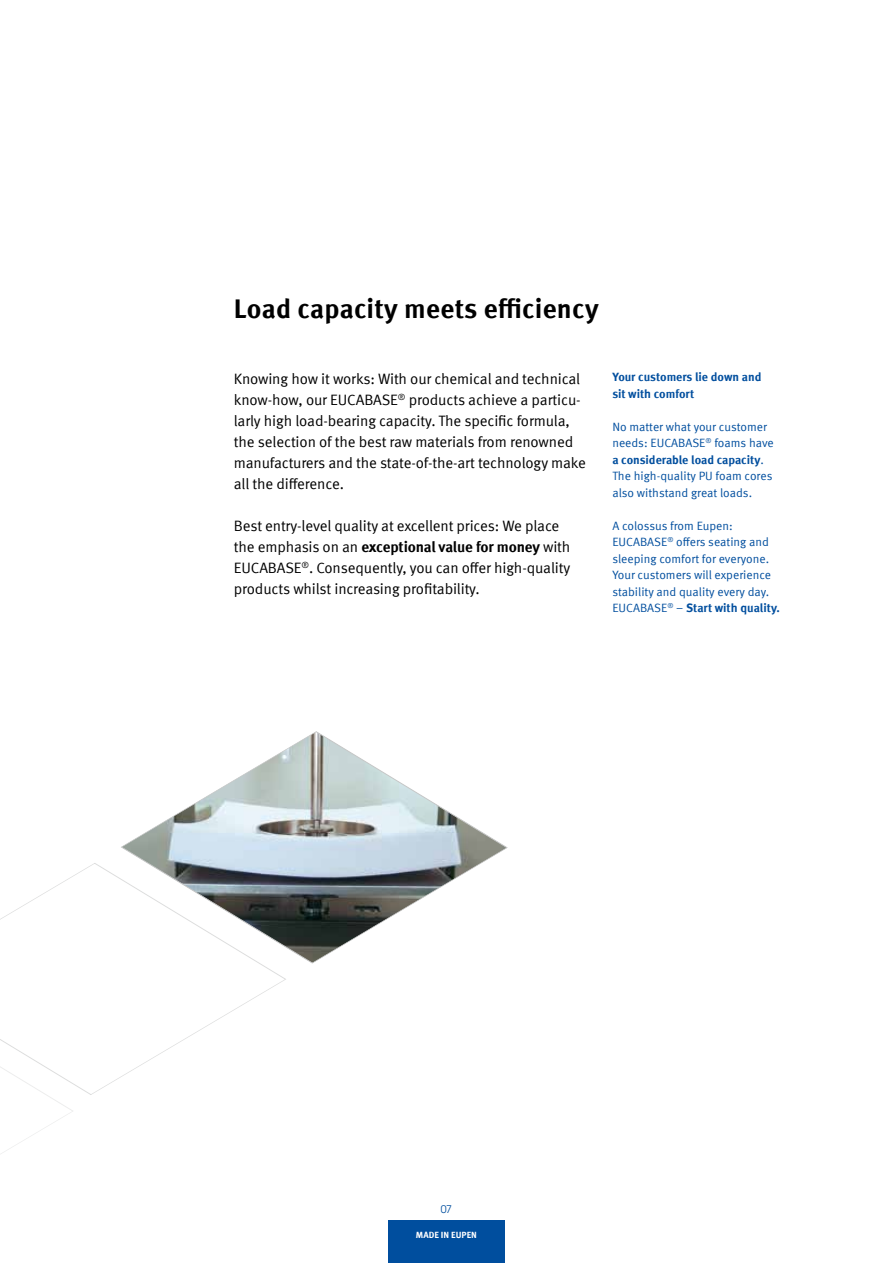
<style>
.page{position:relative;width:893px;height:1263px;background:#fff}
.page>*{position:absolute;margin:0;border:0;box-sizing:border-box;transform-origin:0 0}
.t1{font:700 27px "Meta Offc";letter-spacing:.01em;color:#000}
.t2{font:15px/21px "Meta Offc Norm";letter-spacing:-.01em;color:#000}
.t3{font:700 15px "Meta Offc";letter-spacing:-.01em;color:#000}
.t4{font:12px/16.5px "Meta Offc Norm";color:#004e9e}
.t5{font:700 12px/16.5px "Meta Offc";color:#004e9e}
.t6{font:10.5px "Avant Garde";color:#004e9e}
.t7{font:700 9px "Meta Offc";color:#fff}
.s1{font-family:"Meta Offc Norm";font-weight:400}
</style>
<div class="page">
<svg style="left:121px;top:731px;width:387px;height:182px"></svg>
<svg style="left:0;top:862px;width:397px;height:177px"></svg>
<svg style="left:0;top:994px;width:185px;height:160px"></svg>
<div style="left:388px;top:1220px;width:117px;height:43px;background:#004e9e"></div>
<h1 class="t1" style="left:234px;top:293px;width:366px">Load capacity meets efficiency</h1>
<p class="t2" style="left:234px;top:368px;width:354px">Knowing how it works: With our chemical and technical know-how, our EUCABASE<sup>®</sup> products achieve a particu&shy;larly high load-bearing capacity. The specific formula, the selection of the best raw materials from renowned manufacturers and the state-of-the-art technology make all the difference.</p>
<p class="t2" style="left:234px;top:515px;width:327px">Best entry-level quality at excellent prices: We place</p>
<p class="t3" style="left:234px;top:537px;width:338px"><span class="s1">the emphasis on an</span> exceptional value for money <span class="s1">with</span></p>
<p class="t2" style="left:234px;top:557px;width:338px">EUCABASE<sup>®</sup>. Consequently, you can offer high-quality products whilst increasing profitability.</p>
<p class="t5" style="left:612px;top:369px;width:151px">Your customers lie down and sit with comfort</p>
<p class="t4" style="left:612px;top:419px;width:163px">No matter what your customer needs: EUCABASE<sup>®</sup> foams have</p>
<p class="t5" style="left:612px;top:452px;width:153px">a considerable load capacity<span class="s1">.</span></p>
<p class="t4" style="left:612px;top:468px;width:162px">The high-quality PU foam cores also withstand great loads.</p>
<p class="t4" style="left:612px;top:518px;width:160px">A colossus from Eupen:<br>EUCABASE<sup>®</sup> offers seating and sleeping comfort for everyone.<br>Your customers will experience stability and quality every day.</p>
<p class="t5" style="left:612px;top:600px;width:169px"><span class="s1">EUCABASE</span><sup>®</sup> <span class="s1">–</span> Start with quality.</p>
<p class="t6" style="left:441px;top:1203px;width:13px">07</p>
<p class="t7" style="left:416px;top:1230px;width:63px">MADE IN EUPEN</p>
</div>
